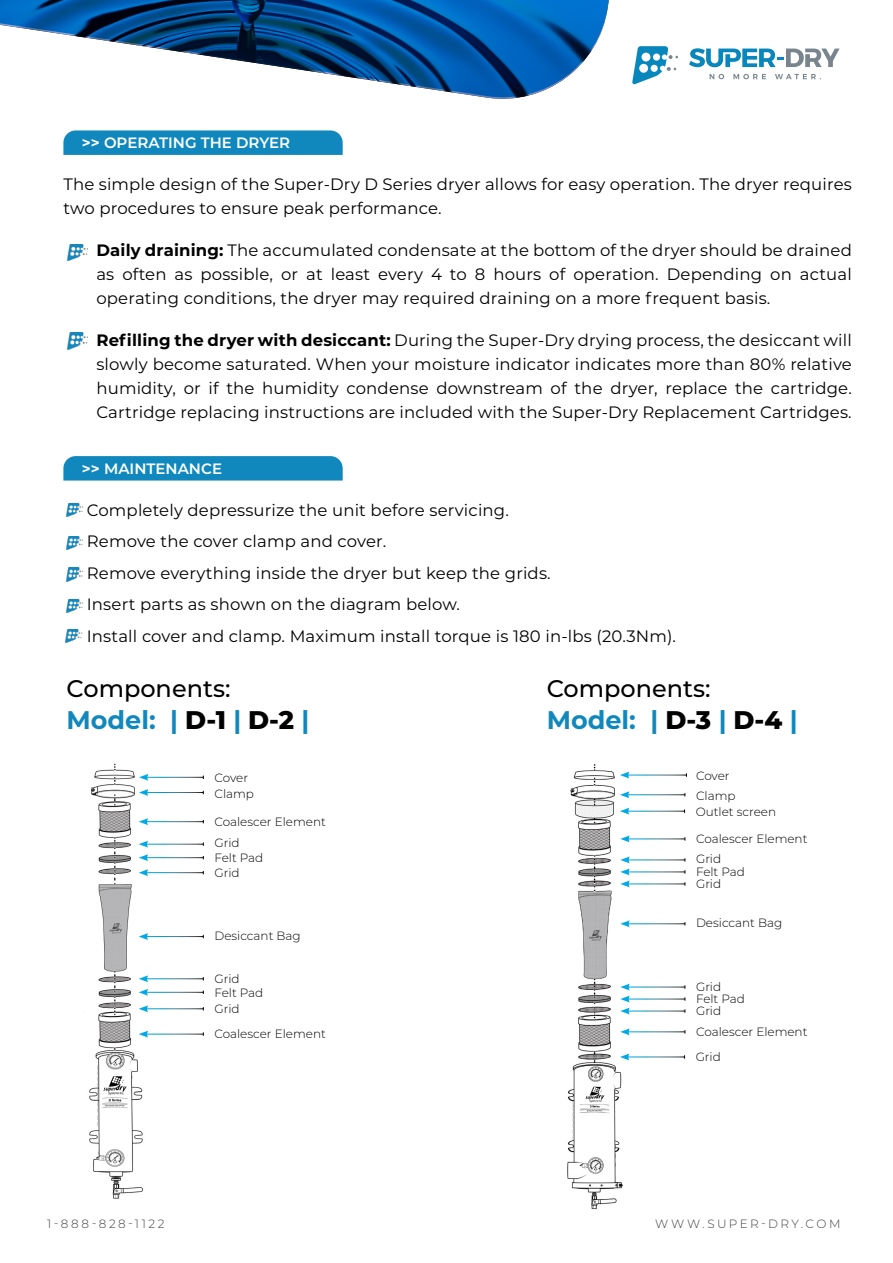
<style>
.page{position:relative;width:893px;height:1263px;background:#fff}
.page>*{position:absolute;margin:0;border:0;box-sizing:border-box;transform-origin:0 0}
.t1{font:700 25.5px "Montserrat";color:#1088bd}
.t2{font:500 24px "Montserrat";color:#000}
.t3{font:16.5px/24px "Montserrat";letter-spacing:.01em;color:#000}
.t4{font:600 15px "Montserrat";color:#fff}
.t5{font:300 12px/12.3px "Montserrat";color:#000}
.t6{font:300 12px "Montserrat";letter-spacing:.205em;color:#414042}
.s1{font-weight:700}
.s2{font-weight:800;color:#000}
</style>
<div class="page">
<img style="left:0;top:0;width:609px;height:99px">
<svg style="left:632px;top:46px;width:46px;height:39px"></svg>
<svg style="left:689px;top:48px;width:151px;height:19px"></svg>
<svg style="left:710px;top:74px;width:14px;height:5px"></svg>
<svg style="left:733px;top:74px;width:33px;height:5px"></svg>
<svg style="left:775px;top:74px;width:46px;height:5px"></svg>
<svg style="left:63px;top:130px;width:280px;height:25px;background:#178bbf"></svg>
<img style="left:68px;top:244px;width:20px;height:17px">
<img style="left:68px;top:333px;width:20px;height:16px">
<div style="left:63px;top:456px;width:280px;height:24px;background:#1088bd"></div>
<img style="left:67px;top:504px;width:16px;height:13px">
<img style="left:67px;top:536px;width:16px;height:13px">
<img style="left:67px;top:568px;width:16px;height:13px">
<img style="left:67px;top:599px;width:16px;height:14px">
<img style="left:89px;top:763px;width:68px;height:436px">
<hr style="left:146px;top:777px;width:57px;height:1px;background:#fff">
<svg style="left:139px;top:774px;width:9px;height:7px"></svg>
<hr style="left:146px;top:792px;width:57px;height:1px;background:#fff">
<svg style="left:139px;top:789px;width:9px;height:7px"></svg>
<hr style="left:146px;top:821px;width:57px;height:1px;background:#fff">
<svg style="left:139px;top:818px;width:9px;height:7px"></svg>
<hr style="left:146px;top:844px;width:57px;height:1px;background:#fff">
<svg style="left:139px;top:841px;width:9px;height:7px"></svg>
<hr style="left:146px;top:857px;width:57px;height:1px;background:#fff">
<svg style="left:139px;top:854px;width:9px;height:7px"></svg>
<hr style="left:146px;top:872px;width:57px;height:1px;background:#fff">
<svg style="left:139px;top:869px;width:9px;height:7px"></svg>
<hr style="left:146px;top:936px;width:57px;height:1px;background:#fff">
<svg style="left:139px;top:933px;width:9px;height:7px"></svg>
<hr style="left:146px;top:978px;width:57px;height:1px;background:#fff">
<svg style="left:139px;top:975px;width:9px;height:7px"></svg>
<hr style="left:146px;top:992px;width:57px;height:1px;background:#fff">
<svg style="left:139px;top:989px;width:9px;height:7px"></svg>
<hr style="left:146px;top:1008px;width:57px;height:1px;background:#fff">
<svg style="left:139px;top:1005px;width:9px;height:7px"></svg>
<hr style="left:146px;top:1034px;width:57px;height:1px;background:#fff">
<svg style="left:139px;top:1031px;width:9px;height:6px"></svg>
<img style="left:567px;top:764px;width:65px;height:445px">
<hr style="left:627px;top:775px;width:59px;height:1px;background:#fff">
<svg style="left:620px;top:772px;width:9px;height:6px"></svg>
<hr style="left:627px;top:794px;width:58px;height:1px;background:#fff">
<svg style="left:620px;top:791px;width:9px;height:7px"></svg>
<hr style="left:627px;top:838px;width:58px;height:1px;background:#fff">
<svg style="left:620px;top:835px;width:10px;height:7px"></svg>
<hr style="left:627px;top:859px;width:58px;height:1px;background:#fff">
<hr style="left:627px;top:871px;width:58px;height:1px;background:#fff">
<hr style="left:627px;top:883px;width:58px;height:1px;background:#fff">
<svg style="left:620px;top:856px;width:10px;height:31px"></svg>
<hr style="left:627px;top:923px;width:58px;height:1px;background:#fff">
<svg style="left:620px;top:920px;width:10px;height:7px"></svg>
<hr style="left:627px;top:987px;width:58px;height:1px;background:#fff">
<hr style="left:627px;top:999px;width:58px;height:1px;background:#fff">
<hr style="left:627px;top:1011px;width:58px;height:1px;background:#fff">
<svg style="left:620px;top:983px;width:10px;height:31px"></svg>
<hr style="left:627px;top:1031px;width:58px;height:1px;background:#fff">
<svg style="left:620px;top:1028px;width:10px;height:7px"></svg>
<hr style="left:627px;top:811px;width:58px;height:1px;background:#fff">
<svg style="left:620px;top:808px;width:9px;height:7px"></svg>
<hr style="left:627px;top:1056px;width:58px;height:1px;background:#fff">
<svg style="left:620px;top:1053px;width:9px;height:7px"></svg>
<img style="left:66px;top:629px;width:16px;height:13px">
<p class="t4" style="left:82px;top:132px;width:210px"><span class="s1">&gt;&gt;</span> OPERATING THE DRYER</p>
<p class="t3" style="left:63px;top:172px;width:790px">The simple design of the Super-Dry D Series dryer allows for easy operation. The dryer requires two procedures to ensure peak performance.</p>
<p class="t3" style="left:96px;top:238px;width:757px;text-align:justify"><span class="s1">Daily draining:</span> The accumulated condensate at the bottom of the dryer should be drained as often as possible, or at least every 4 to 8 hours of operation. Depending on actual operating conditions, the dryer may required draining on a more frequent basis.</p>
<p class="t3" style="left:96px;top:328px;width:757px;text-align:justify"><span class="s1">Refilling the dryer with desiccant:</span> During the Super-Dry drying process, the desiccant will slowly become saturated. When your moisture indicator indicates more than 80% relative humidity, or if the humidity condense downstream of the dryer, replace the cartridge.<br>Cartridge replacing instructions are included with the Super-Dry Replacement Cartridges.</p>
<p class="t4" style="left:82px;top:458px;width:142px"><span class="s1">&gt;&gt;</span> MAINTENANCE</p>
<p class="t3" style="left:87px;top:494px;width:591px;line-height:31.5px">Completely depressurize the unit before servicing.<br>Remove the cover clamp and cover.<br>Remove everything inside the dryer but keep the grids.<br>Insert parts as shown on the diagram below.<br>Install cover and clamp. Maximum install torque is 180 in-lbs (20.3Nm).</p>
<h2 class="t2" style="left:67px;top:672px;width:165px">Components:</h2>
<h1 class="t1" style="left:67px;top:701px;width:244px">Model: | <span class="s2">D-1</span> | <span class="s2">D-2</span> |</h1>
<h2 class="t2" style="left:547px;top:672px;width:165px">Components:</h2>
<h1 class="t1" style="left:547px;top:701px;width:252px">Model: | <span class="s2">D-3</span> | <span class="s2">D-4</span> |</h1>
<p class="t5" style="left:214px;top:769px;width:41px;line-height:15.8px">Cover<br>Clamp</p>
<p class="t5" style="left:214px;top:811px;width:113px;line-height:21.5px">Coalescer Element<br>Grid</p>
<p class="t5" style="left:214px;top:849px;width:50px;line-height:15.5px">Felt Pad<br>Grid</p>
<p class="t5" style="left:214px;top:929px;width:88px">Desiccant Bag</p>
<p class="t5" style="left:214px;top:971px;width:50px;line-height:14px">Grid<br>Felt Pad</p>
<p class="t5" style="left:214px;top:996px;width:113px;line-height:24.9px">Grid<br>Coalescer Element</p>
<p class="t5" style="left:696px;top:765px;width:41px;line-height:20.2px">Cover<br>Clamp</p>
<p class="t5" style="left:696px;top:829px;width:113px;line-height:20px">Coalescer Element<br>Grid</p>
<p class="t5" style="left:696px;top:865px;width:50px">Felt Pad<br>Grid</p>
<p class="t5" style="left:696px;top:916px;width:88px">Desiccant Bag</p>
<p class="t5" style="left:696px;top:805px;width:82px">Outlet screen</p>
<p class="t5" style="left:696px;top:980px;width:50px">Grid<br>Felt Pad<br>Grid</p>
<p class="t5" style="left:696px;top:1025px;width:113px">Coalescer Element</p>
<p class="t5" style="left:696px;top:1050px;width:27px">Grid</p>
<p class="t6" style="left:47px;top:1216px;width:119px">1-888-828-1122</p>
<p class="t6" style="left:655px;top:1216px;width:187px">WWW.SUPER-DRY.COM</p>
</div>
